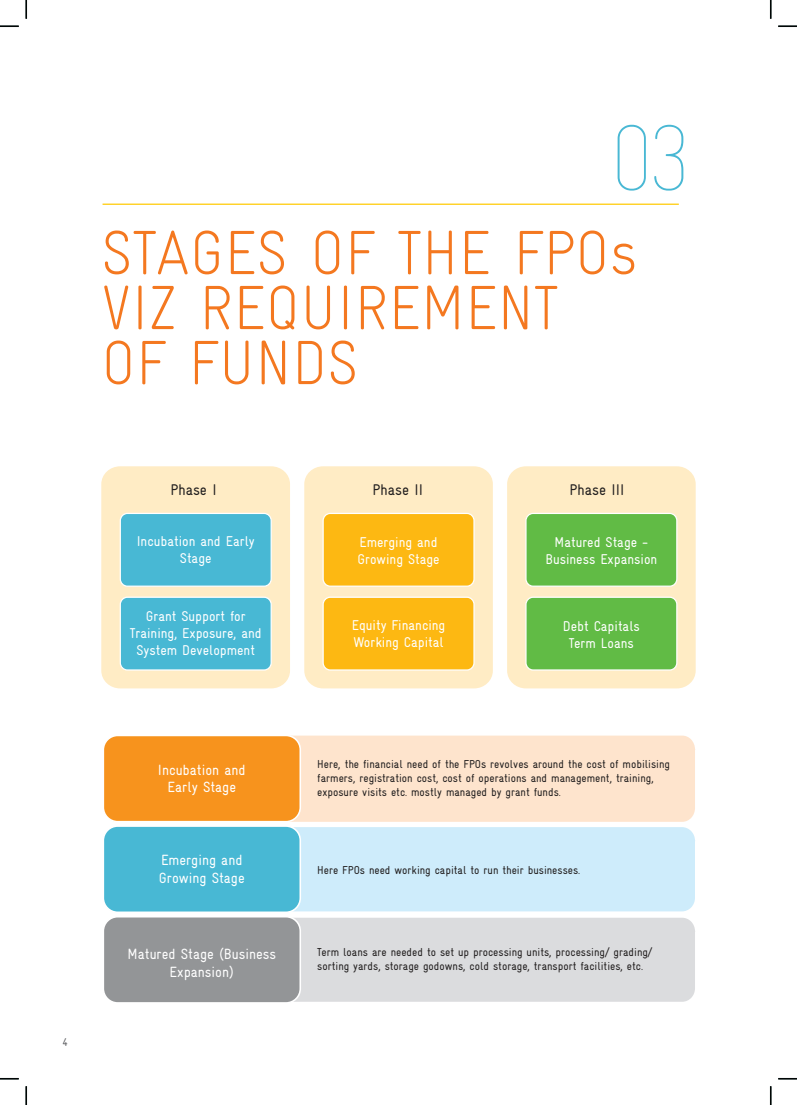
<style>
.page{position:relative;width:797px;height:1105px;background:#fff}
.page>*{position:absolute;margin:0;border:0;box-sizing:border-box;transform-origin:0 0}
.t1{font:100 condensed 93.75px "Gravur";color:#49b8d4}
.t2{font:300 condensed 62.5px/55px "Gravur";color:#f47820}
.t3{font:condensed 15.5px "Gravur";color:#221f1f}
.t4{font:condensed 14.88px/17.9px "Gravur";color:#fff;text-align:center}
.t5{font:condensed 14.25px/17.1px "Gravur";color:#fff;text-align:center}
.t6{font:condensed 11.5px/13.9px "Gravur";color:#221f1f}
.t7{font:condensed 11.25px "Gravur";color:#626366}
</style>
<div class="page">
<hr style="left:102px;top:204px;width:576px;height:1px;background:#ffcb04">
<div style="left:101px;top:466px;width:189px;height:222px;background:#ffecc5;border-radius:18px"></div>
<div style="left:120px;top:513px;width:151px;height:73px;background:#48b8d4;border-radius:7px"></div>
<div style="left:120px;top:513px;width:152px;height:74px;border:1px solid #fff;border-radius:7px"></div>
<div style="left:120px;top:597px;width:151px;height:73px;background:#48b8d4;border-radius:7px"></div>
<div style="left:120px;top:597px;width:152px;height:74px;border:1px solid #fff;border-radius:7px"></div>
<div style="left:304px;top:466px;width:189px;height:222px;background:#ffecc5;border-radius:18px"></div>
<div style="left:323px;top:513px;width:151px;height:73px;background:#fdb812;border-radius:7px"></div>
<div style="left:322px;top:513px;width:152px;height:74px;border:1px solid #fff;border-radius:7px"></div>
<div style="left:323px;top:597px;width:151px;height:73px;background:#fdb812;border-radius:7px"></div>
<div style="left:322px;top:597px;width:152px;height:74px;border:1px solid #fff;border-radius:7px"></div>
<div style="left:507px;top:466px;width:188px;height:222px;background:#ffecc5;border-radius:18px"></div>
<div style="left:526px;top:513px;width:151px;height:73px;background:#61bb45;border-radius:7px"></div>
<div style="left:525px;top:513px;width:152px;height:74px;border:1px solid #fff;border-radius:7px"></div>
<div style="left:526px;top:597px;width:151px;height:73px;background:#61bb45;border-radius:7px"></div>
<div style="left:525px;top:597px;width:152px;height:74px;border:1px solid #fff;border-radius:7px"></div>
<svg style="left:302px;top:736px;width:393px;height:175px;background:#e7e8e4"></svg>
<svg style="left:104px;top:735px;width:198px;height:177px;background:#a5ab81"></svg>
<div style="left:295px;top:918px;width:400px;height:84px;background:#dbdcde"></div>
<div style="left:103px;top:917px;width:197px;height:86px;background:#939597;border-radius:14px"></div>
<div style="left:103px;top:916px;width:198px;height:88px;border:2px solid #fff;border-radius:14px"></div>
<svg style="left:0;top:25px;width:19px;height:2px"></svg>
<svg style="left:778px;top:25px;width:19px;height:2px"></svg>
<svg style="left:0;top:1078px;width:19px;height:1px"></svg>
<svg style="left:778px;top:1078px;width:19px;height:1px"></svg>
<svg style="left:25px;top:0;width:2px;height:19px"></svg>
<svg style="left:25px;top:1086px;width:2px;height:19px"></svg>
<svg style="left:770px;top:0;width:1px;height:19px"></svg>
<svg style="left:770px;top:1086px;width:1px;height:19px"></svg>
<h1 class="t1" style="left:606px;top:103px;width:89px">03</h1>
<h2 class="t2" style="left:101px;top:225px;width:537px">STAGES OF THE FPOs<br>VIZ REQUIREMENT<br>OF FUNDS</h2>
<h3 class="t3" style="left:170px;top:485px;width:48px">Phase I</h3>
<h3 class="t3" style="left:372px;top:485px;width:52px">Phase II</h3>
<h3 class="t3" style="left:569px;top:485px;width:56px">Phase III</h3>
<p class="t5" style="left:137px;top:534px;width:119px">Incubation and Early<br>Stage</p>
<p class="t5" style="left:130px;top:609px;width:134px">Grant Support for<br>Training, Exposure, and<br>System Development</p>
<p class="t5" style="left:357px;top:535px;width:84px;text-align:left">Emerging and<br>Growing Stage</p>
<p class="t5" style="left:545px;top:535px;width:113px">Matured Stage -<br>Business Expansion</p>
<p class="t5" style="left:352px;top:618px;width:95px;text-align:left">Equity Financing<br>Working Capital</p>
<p class="t5" style="left:563px;top:619px;width:78px">Debt Capitals<br>Term Loans</p>
<p class="t7" style="left:62px;top:1035px;width:7px">4</p>
<p class="t4" style="left:158px;top:761px;width:89px">Incubation and<br>Early Stage</p>
<p class="t4" style="left:159px;top:852px;width:87px;text-align:left">Emerging and<br>Growing Stage</p>
<p class="t4" style="left:128px;top:946px;width:150px">Matured Stage (Business<br>Expansion)</p>
<p class="t6" style="left:317px;top:758px;width:354px">Here, the financial need of the FPOs revolves around the cost of mobilising farmers, registration cost, cost of operations and management, training, exposure visits etc. mostly managed by grant funds.</p>
<p class="t6" style="left:317px;top:863px;width:264px">Here FPOs need working capital to run their businesses.</p>
<p class="t6" style="left:317px;top:946px;width:337px">Term loans are needed to set up processing units, processing/ grading/ sorting yards, storage godowns, cold storage, transport facilities, etc.</p>
</div>
